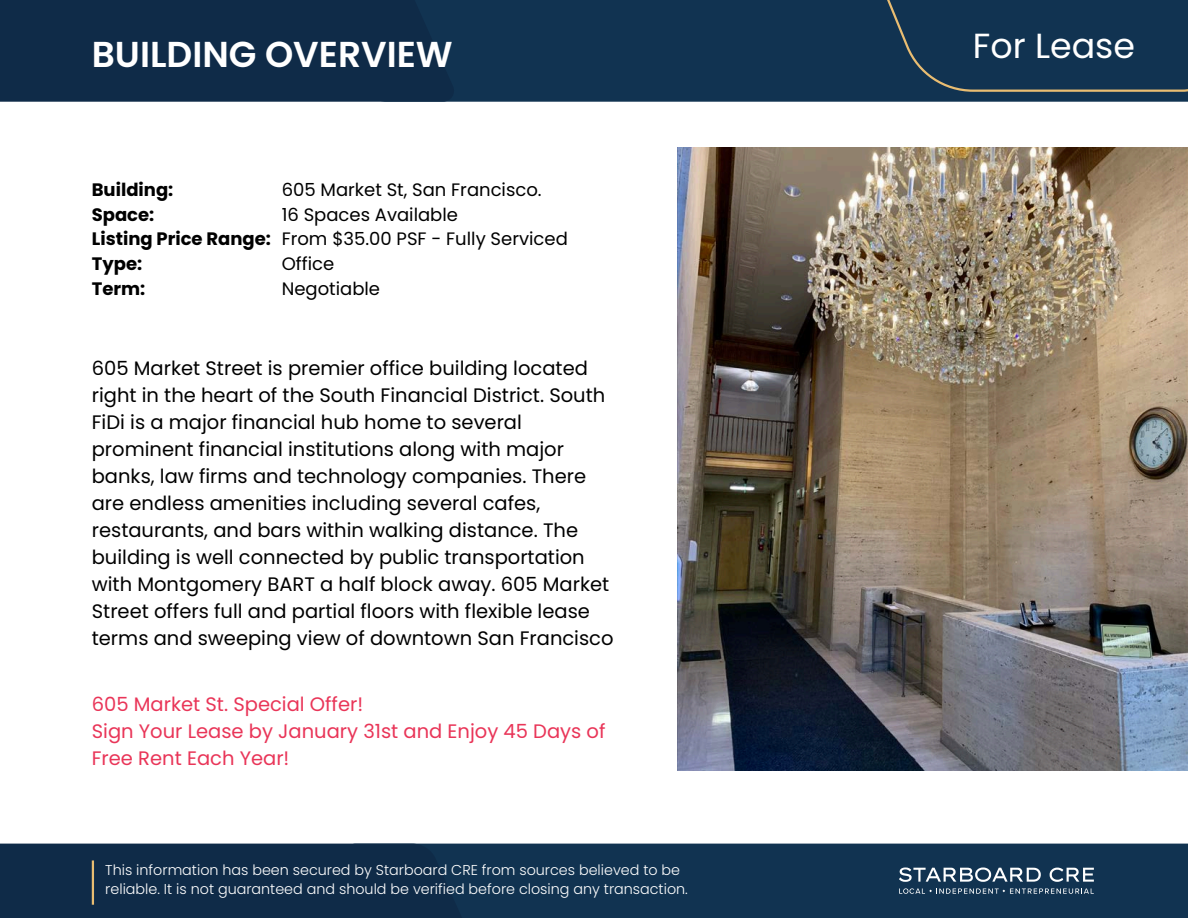
<style>
.page{position:relative;width:1188px;height:918px;background:#fff}
.page>*{position:absolute;margin:0;border:0;box-sizing:border-box;transform-origin:0 0}
.t1{font:600 36px "Poppins";color:#fff}
.t2{font:34.8px "Poppins";color:#fff}
.t3{font:19.5px/27px "Poppins";color:#000}
.t4{font:19.5px/27px "Poppins";color:#e93558}
.t5{font:18px/24.8px "Poppins";color:#000}
.t6{font:700 18px/24.8px "Poppins";color:#000}
.t7{font:300 14.25px/19px "Poppins";color:#fefefe}
</style>
<div class="page">
<div style="left:344px;top:844px;width:844px;height:74px;background:#113351"></div>
<div style="left:0;top:844px;width:480px;height:74px;background:#0f2b48"></div>
<div style="left:454px;top:0;width:734px;height:102px;background:#113351"></div>
<div style="left:0;top:0;width:454px;height:102px;background:#0f2b48"></div>
<div style="left:859px;top:0;width:329px;height:92px;background:#113351"></div>
<svg style="left:899px;top:867px;width:142px;height:15px"></svg>
<svg style="left:1050px;top:868px;width:44px;height:14px"></svg>
<svg style="left:899px;top:888px;width:195px;height:6px"></svg>
<hr style="left:92px;top:860px;width:2px;height:45px;background:#e9bd72">
<img style="left:677px;top:148px;width:511px;height:623px">
<h2 class="t1" style="left:92px;top:29px;width:362px">BUILDING OVERVIEW</h2>
<h1 class="t2" style="left:973px;top:22px;width:164px">For Lease</h1>
<h3 class="t6" style="left:92px;top:177px;width:181px">Building:<br>Space:<br>Listing Price Range:<br>Type:<br>Term:</h3>
<h4 class="t5" style="left:282px;top:177px;width:288px">605 Market St, San Francisco.<br>16 Spaces Available<br>From $35.00 PSF - Fully Serviced<br>Office<br>Negotiable</h4>
<h4 class="t3" style="left:92px;top:354px;width:523px">605 Market Street is premier office building located right in the heart of the South Financial District. South FiDi is a major financial hub home to several prominent financial institutions along with major banks, law firms and technology companies. There are endless amenities including several cafes, restaurants, and bars within walking distance. The building is well connected by public transportation with Montgomery BART a half block away. 605 Market Street offers full and partial floors with flexible lease terms and sweeping view of downtown San Francisco</h4>
<p class="t4" style="left:92px;top:690px;width:515px">605 Market St. Special Offer!<br>Sign Your Lease by January 31st and Enjoy 45 Days of<br>Free Rent Each Year!</p>
<h4 class="t7" style="left:105px;top:861px;width:584px">This information has been secured by Starboard CRE from sources believed to be reliable. It is not guaranteed and should be verified before closing any transaction.</h4>
</div>
